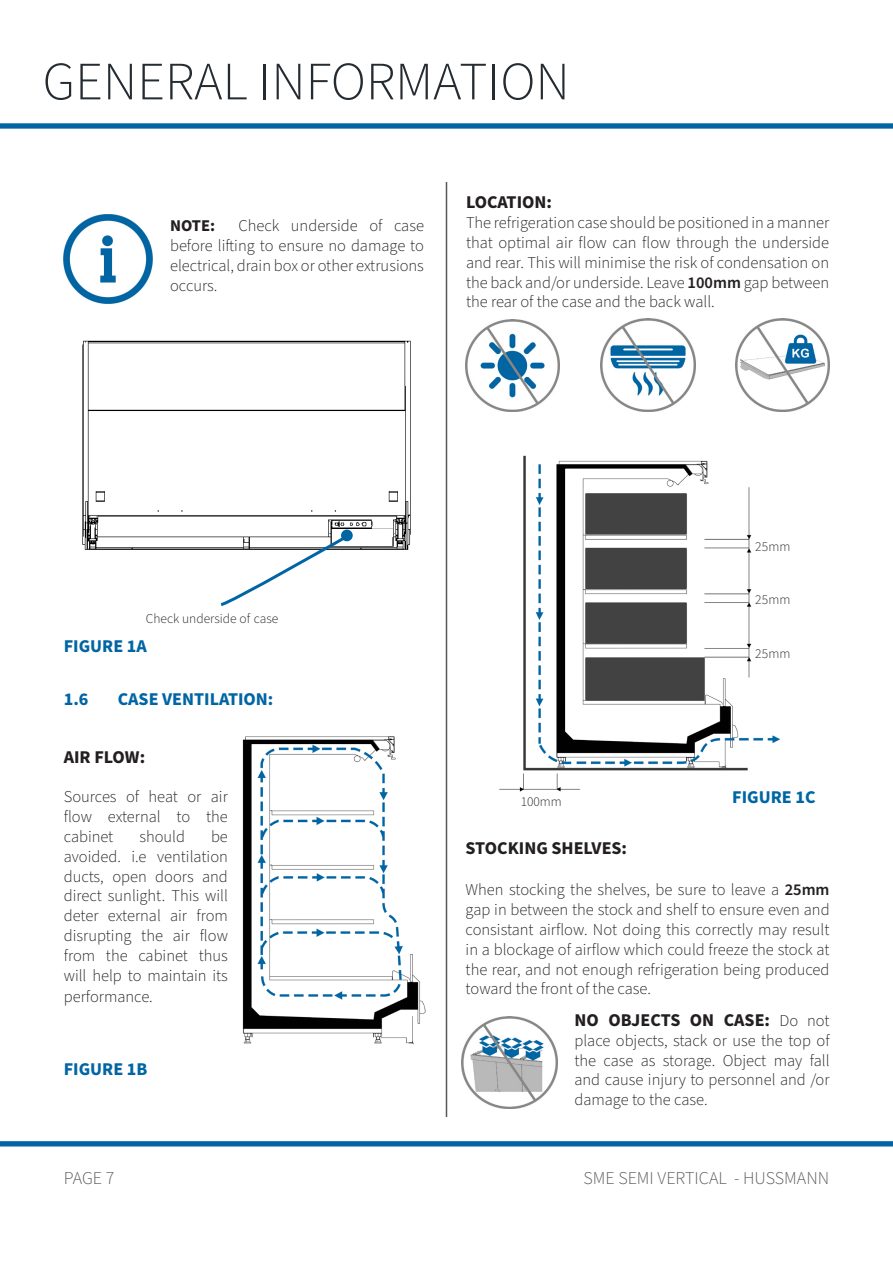
<style>
.page{position:relative;width:893px;height:1263px;background:#fff}
.page>*{position:absolute;margin:0;border:0;box-sizing:border-box;transform-origin:0 0}
.Heading_-_Tag_Line{font:300 54px "Source Sans Pro";color:#242b31}
.t1{font:700 18px "Source Sans Pro";color:#231f20}
.t2{font:700 18px "Source Sans Pro";color:#0065a4}
.Heading_-_Tag_Line-2{font:300 18px "Source Sans Pro";color:#57585a}
.t3{font:300 16.5px/19.8px "Source Sans Pro";color:#231f20;text-align:justify}
.t4{font:700 16.5px "Source Sans Pro";color:#231f20}
.t5{font:300 13.5px "Source Sans Pro";color:#231f20}
.s1{font-weight:600}
.s2{font-weight:300;font-size:16.5px}
</style>
<div class="page">
<img style="left:82px;top:340px;width:329px;height:210px">
<img style="left:64px;top:215px;width:89px;height:88px">
<img style="left:466px;top:319px;width:94px;height:93px">
<img style="left:600px;top:319px;width:95px;height:93px">
<img style="left:735px;top:319px;width:95px;height:93px">
<img style="left:461px;top:1016px;width:97px;height:92px">
<img style="left:242px;top:736px;width:184px;height:309px">
<img style="left:499px;top:455px;width:281px;height:337px">
<div style="left:341px;top:530px;width:12px;height:11px;background:#0065a4;border-radius:50%"></div>
<div style="left:0;top:1141px;width:893px;height:5px;border:2px solid #0065a4"></div>
<div style="left:0;top:123px;width:893px;height:6px;border:2px solid #0065a4"></div>
<hr style="left:446px;top:182px;width:1px;height:935px;background:#57585a">
<svg style="left:218px;top:532px;width:134px;height:74px"></svg>
<p class="Heading_-_Tag_Line" style="left:43px;top:45px;width:529px">GENERAL INFORMATION</p>
<p class="t3" style="left:170px;top:216px;width:255px;text-indent:68px">Check underside of case before lifting to ensure no damage to electrical, drain box or other extrusions occurs.</p>
<p class="t4" style="left:170px;top:214px;width:47px">NOTE:</p>
<p class="t1" style="left:466px;top:190px;width:88px">LOCATION:</p>
<p class="t3" style="left:466px;top:213px;width:365px">The refrigeration case should be positioned in a manner that optimal air flow can flow through the underside and rear. This will minimise the risk of condensation on the back and/or underside. Leave <span class="s1">100mm</span> gap between the rear of the case and the back wall.</p>
<p class="t5" style="left:146px;top:609px;width:134px">Check underside of case</p>
<p class="t2" style="left:64px;top:634px;width:85px">FIGURE 1A</p>
<p class="t2" style="left:64px;top:687px;width:26px">1.6</p>
<p class="t2" style="left:118px;top:687px;width:157px">CASE VENTILATION:</p>
<p class="t1" style="left:64px;top:744px;width:83px">AIR FLOW:</p>
<p class="t3" style="left:64px;top:787px;width:166px">Sources of heat or air flow external to the cabinet</p>
<p class="t3" style="left:64px;top:827px;width:166px;text-indent:147px">be avoided. i.e ventilation ducts, open doors and direct sunlight. This will deter external air from disrupting the air flow from the cabinet thus will help to maintain its</p>
<p class="t3" style="left:64px;top:987px;width:91px">performance.</p>
<p class="t3" style="left:139px;top:827px;width:47px">should</p>
<p class="t2" style="left:64px;top:1057px;width:85px">FIGURE 1B</p>
<p class="t5" style="left:755px;top:537px;width:37px">25mm</p>
<p class="t5" style="left:755px;top:591px;width:37px">25mm</p>
<p class="t5" style="left:521px;top:792px;width:43px">100mm</p>
<p class="t5" style="left:755px;top:644px;width:37px">25mm</p>
<p class="t2" style="left:732px;top:785px;width:85px">FIGURE 1C</p>
<p class="t1" style="left:466px;top:836px;width:163px">STOCKING SHELVES:</p>
<p class="t3" style="left:466px;top:881px;width:365px">When stocking the shelves, be sure to leave a <span class="s1">25mm </span>gap in between the stock and shelf to ensure even and consistant airflow. Not doing this correctly may result in a blockage of airflow which could freeze the stock at the rear, and not enough refrigeration being produced toward the front of the case.</p>
<p class="t1" style="left:574px;top:1008px;width:257px">NO OBJECTS ON CASE: <span class="s2">Do not</span></p>
<p class="t3" style="left:574px;top:1031px;width:257px">place objects, stack or use the top of the case as storage. Object may fall and cause injury to personnel and /or damage to the case.</p>
<p class="Heading_-_Tag_Line-2" style="left:64px;top:1166px;width:52px">PAGE 7</p>
<p class="Heading_-_Tag_Line-2" style="left:583px;top:1166px;width:247px">SME SEMI VERTICAL - HUSSMANN</p>
</div>
